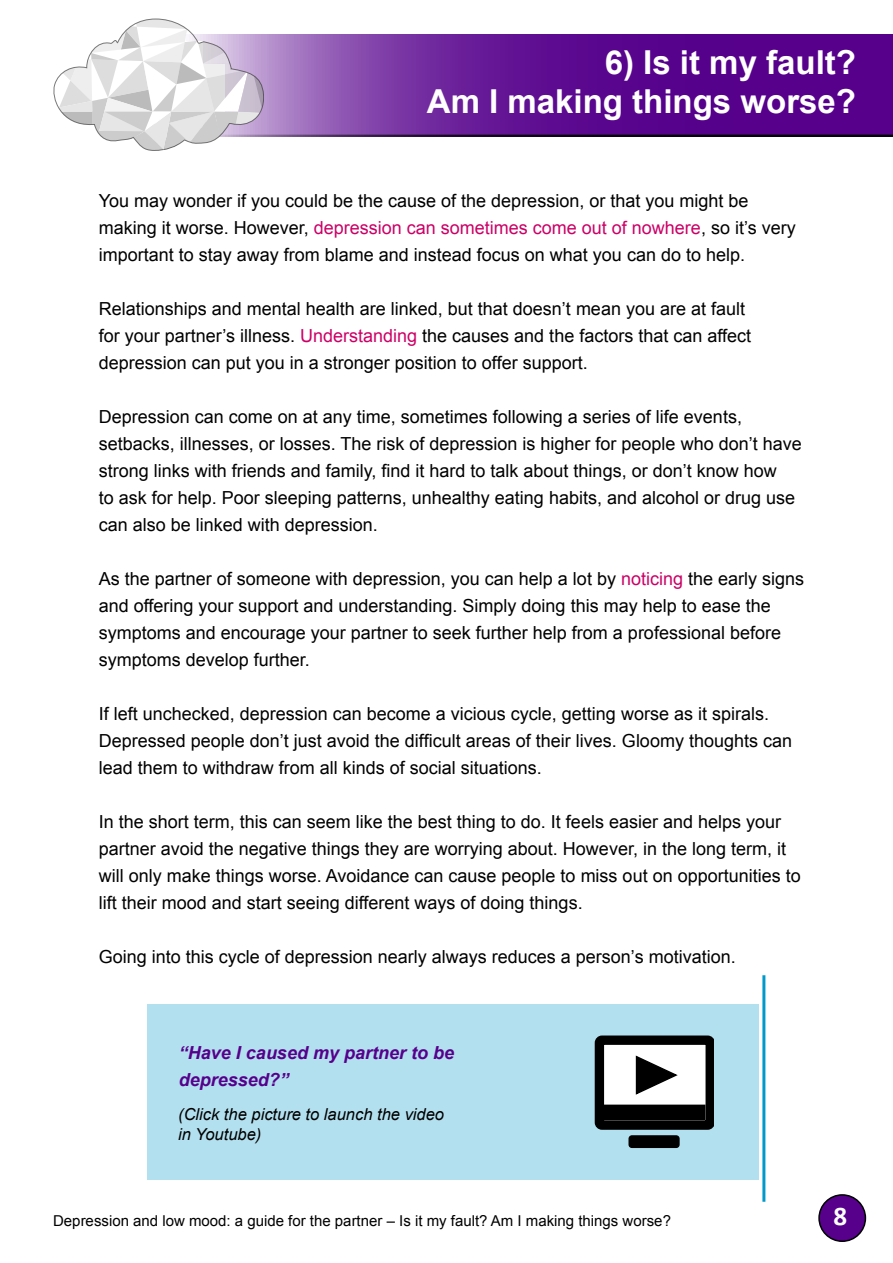
<style>
.page{position:relative;width:893px;height:1263px;background:#fff}
.page>*{position:absolute;margin:0;border:0;box-sizing:border-box;transform-origin:0 0}
.t1{font:700 33px "Arial";color:#fff}
.t2{font:700 27px "Calibri";color:#fff}
.t3{font:18px/27px "Arial";color:#000}
.t4{font:italic 700 18px "Arial";color:#56008c}
.t5{font:italic 16.5px/19.8px "Arial";color:#000}
.t6{font:15px "Arial";color:#000}
.s1{color:#c06}
</style>
<div class="page">
<div style="left:819px;top:1195px;width:46px;height:46px;background:#56008c;border-radius:50%"></div>
<div style="left:818px;top:1194px;width:48px;height:48px;border:2px solid #000;border-radius:50%"></div>
<svg style="left:265px;top:34px;width:628px;height:101px;background:#681d98"></svg>
<hr style="left:214px;top:135px;width:679px;height:2px;background:#000">
<svg style="left:53px;top:19px;width:212px;height:132px"></svg>
<div style="left:147px;top:1004px;width:611px;height:175px;background:#b3e0ef"></div>
<hr style="left:762px;top:975px;width:3px;height:227px;background:#0099cb">
<svg style="left:595px;top:1035px;width:118px;height:95px;background:#797a7a"></svg>
<div style="left:629px;top:1136px;width:50px;height:11px;background:#000;border-radius:3px"></div>
<div style="left:628px;top:1135px;width:52px;height:13px;border:1px solid #000;border-radius:3px"></div>
<p class="t1" style="left:605px;top:40px;width:253px">6) Is it my fault?</p>
<p class="t1" style="left:427px;top:80px;width:431px">Am I making things worse?</p>
<p class="t3" style="left:99px;top:187px;width:698px">You may wonder if you could be the cause of the depression, or that you might be making it worse. However, <span class="s1">depression can sometimes come out of nowhere</span>, so it’s very important to stay away from blame and instead focus on what you can do to help.</p>
<p class="t3" style="left:99px;top:295px;width:654px">Relationships and mental health are linked, but that doesn’t mean you are at fault for your partner’s illness. <span class="s1">Understanding</span> the causes and the factors that can affect depression can put you in a stronger position to offer support.</p>
<p class="t3" style="left:99px;top:403px;width:704px">Depression can come on at any time, sometimes following a series of life events, setbacks, illnesses, or losses. The risk of depression is higher for people who don’t have strong links with friends and family, find it hard to talk about things, or don’t know how<br>to ask for help. Poor sleeping patterns, unhealthy eating habits, and alcohol or drug use can also be linked with depression.</p>
<p class="t3" style="left:99px;top:565px;width:707px">As the partner of someone with depression, you can help a lot by <span class="s1">noticing</span> the early signs and offering your support and understanding. Simply doing this may help to ease the symptoms and encourage your partner to seek further help from a professional before symptoms develop further.</p>
<p class="t3" style="left:99px;top:700px;width:695px">If left unchecked, depression can become a vicious cycle, getting worse as it spirals.<br>Depressed people don’t just avoid the difficult areas of their lives. Gloomy thoughts can lead them to withdraw from all kinds of social situations.</p>
<p class="t3" style="left:99px;top:808px;width:704px">In the short term, this can seem like the best thing to do. It feels easier and helps your partner avoid the negative things they are worrying about. However, in the long term, it will only make things worse. Avoidance can cause people to miss out on opportunities to lift their mood and start seeing different ways of doing things.</p>
<p class="t3" style="left:99px;top:943px;width:638px">Going into this cycle of depression nearly always reduces a person’s motivation.</p>
<p class="t4" style="left:179px;top:1041px;width:277px">“Have I caused my partner to be</p>
<p class="t4" style="left:179px;top:1068px;width:112px">depressed?”</p>
<p class="t5" style="left:178px;top:1105px;width:267px">(Click the picture to launch the video in Youtube)</p>
<p class="t6" style="left:53px;top:1211px;width:619px">Depression and low mood: a guide for the partner – Is it my fault? Am I making things worse?</p>
<p class="t2" style="left:834px;top:1200px;width:15px">8</p>
</div>
